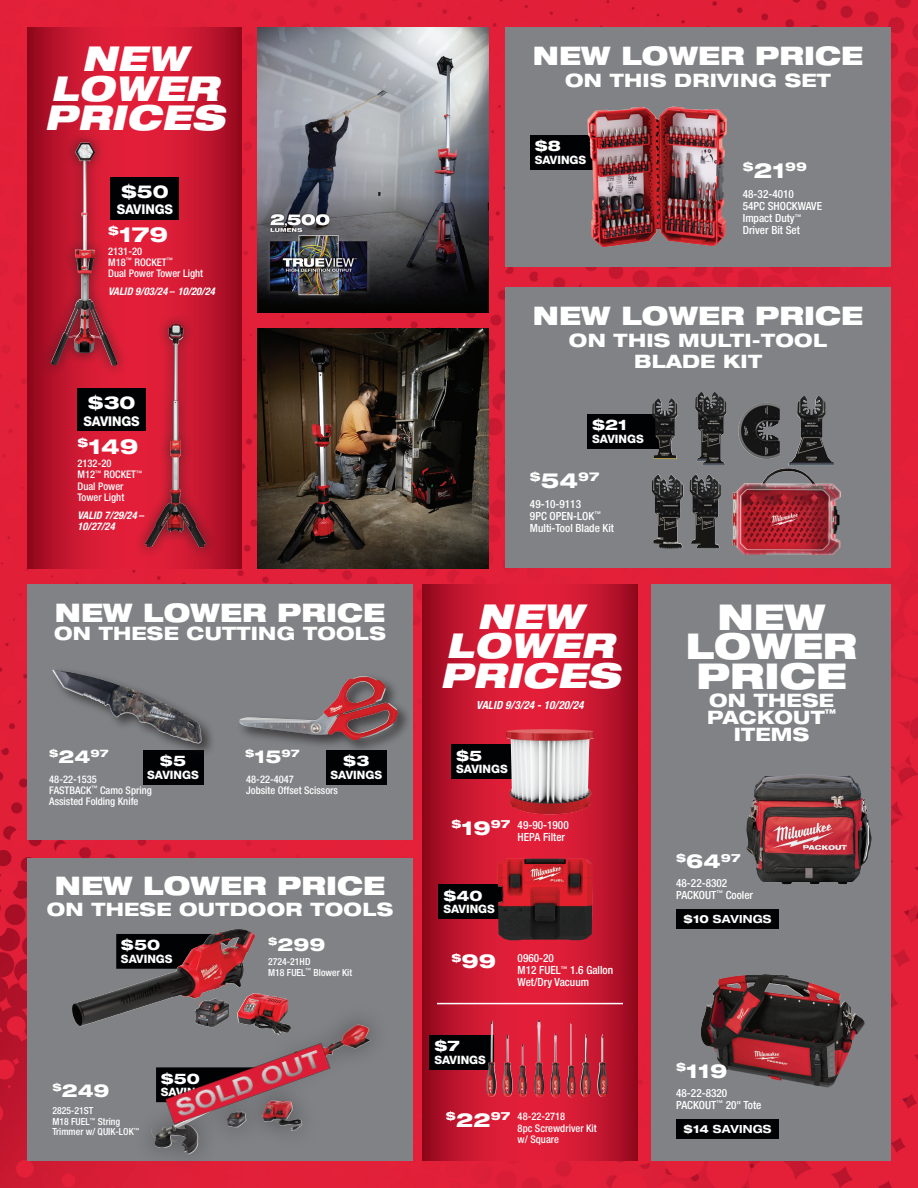
<style>
.page{position:relative;width:918px;height:1188px;background:#fff}
.page>*{position:absolute;margin:0;border:0;box-sizing:border-box;transform-origin:0 0}
.t1{font:900 expanded 35.7px/29.8px "Helvetica Neue LT Std";color:#fff;text-align:center}
.t2{font:italic 900 expanded 34.35px/29.4px "Helvetica Neue LT Std";letter-spacing:.015em;color:#fff;text-align:center}
.t3{font:900 expanded 25.65px "Helvetica Neue LT Std";color:#fff}
.t4{font:800 expanded 21px "Helvetica Neue LT Std";color:#fff}
.t5{font:800 expanded 19.5px "Helvetica Neue LT Std";color:#fff}
.t6{font:800 expanded 18.6px/17.1px "Helvetica Neue LT Std";letter-spacing:.015em;color:#fff;text-align:center}
.t7{font:800 expanded 18px "Helvetica Neue LT Std";color:#fff}
.t8{font:800 expanded 17.85px "Helvetica Neue LT Std";color:#fff}
.t9{font:800 expanded 14.7px "Helvetica Neue LT Std";color:#fff}
.t10{font:800 13.35px "Helvetica Neue LT Std";letter-spacing:-.01em;color:#fff;scale:.95 1}
.t11{font:800 expanded 12.3px "Helvetica Neue LT Std";color:#fff}
.t12{font:800 11.55px "Helvetica Neue LT Std";color:#fff}
.t13{font:800 expanded 11.4px "Helvetica Neue LT Std";color:#fff}
.t14{font:500 condensed 11.25px/12px "Helvetica Neue LT Std";color:#fff}
.t15{font:italic 700 condensed 11.25px "Helvetica Neue LT Std";color:#fff}
.t16{font:700 expanded 11.25px "Helvetica Neue LT Std";letter-spacing:.02em;color:#fff;scale:.94 1}
.t17{font:500 condensed 10.5px/11.2px "Helvetica Neue LT Std";color:#fff}
.t18{font:italic 700 condensed 10.5px/11.2px "Helvetica Neue LT Std";color:#fff}
.t19{font:800 expanded 10.5px "Helvetica Neue LT Std";color:#fff}
.t20{font:500 condensed 9.75px/10.5px "Helvetica Neue LT Std";color:#fff}
.s1{font-weight:500;font-style:normal}
.s2{font-size:18px}
.s3{font-size:21px}
.s4{font-size:19.5px}
.s5{font-weight:800}
</style>
<div class="page">
<img style="left:0;top:0;width:918px;height:1188px">
<svg style="left:423px;top:584px;width:214px;height:577px;background:#be172e"></svg>
<div style="left:27px;top:859px;width:386px;height:302px;background:#808285"></div>
<svg style="left:27px;top:27px;width:215px;height:541px;background:#c1152d"></svg>
<div style="left:111px;top:177px;width:68px;height:43px;background:#010203"></div>
<div style="left:78px;top:388px;width:68px;height:43px;background:#010203"></div>
<div style="left:40px;top:131px;width:89px;height:246px;background:#231f20;opacity:.75"></div>
<img style="left:51px;top:143px;width:67px;height:223px">
<div style="left:134px;top:312px;width:84px;height:247px;background:#231f20;opacity:.75"></div>
<img style="left:145px;top:324px;width:62px;height:224px">
<svg style="left:505px;top:27px;width:386px;height:240px;background:#83787b"></svg>
<div style="left:27px;top:584px;width:386px;height:256px;background:#808285"></div>
<div style="left:652px;top:584px;width:239px;height:577px;background:#808285"></div>
<svg style="left:505px;top:287px;width:386px;height:281px;background:#7b7578"></svg>
<svg style="left:530px;top:135px;width:76px;height:35px;background:#241213"></svg>
<div style="left:451px;top:744px;width:77px;height:35px;background:#010203"></div>
<svg style="left:439px;top:884px;width:76px;height:35px;background:#1a080a"></svg>
<div style="left:430px;top:1035px;width:64px;height:35px;background:#010203"></div>
<div style="left:587px;top:414px;width:77px;height:35px;background:#010203"></div>
<img style="left:602px;top:107px;width:71px;height:13px">
<img style="left:695px;top:392px;width:7px;height:19px">
<img style="left:257px;top:27px;width:231px;height:285px">
<img style="left:257px;top:328px;width:231px;height:240px">
<div style="left:143px;top:750px;width:60px;height:35px;background:#010203"></div>
<div style="left:326px;top:750px;width:61px;height:35px;background:#010203"></div>
<div style="left:49px;top:666px;width:167px;height:92px;background:#231f20;opacity:.75"></div>
<img style="left:52px;top:670px;width:150px;height:74px">
<div style="left:236px;top:673px;width:176px;height:81px;background:#231f20;opacity:.75"></div>
<img style="left:239px;top:677px;width:119px;height:63px">
<div style="left:133px;top:1004px;width:257px;height:170px;background:#231f20;opacity:.5"></div>
<img style="left:72px;top:929px;width:209px;height:106px">
<img style="left:506px;top:729px;width:88px;height:86px">
<img style="left:498px;top:859px;width:66px;height:5px">
<img style="left:486px;top:1020px;width:90px;height:77px">
<hr style="left:437px;top:1003px;width:186px;height:1px;background:#fff">
<div style="left:676px;top:910px;width:103px;height:19px;background:#010203"></div>
<img style="left:754px;top:774px;width:54px;height:25px">
<div style="left:676px;top:1119px;width:103px;height:20px;background:#010203"></div>
<img style="left:701px;top:974px;width:148px;height:114px">
<img style="left:135px;top:1010px;width:228px;height:178px">
<p class="t2" style="left:44px;top:44px;width:181px">NEW<br>LOWER<br>PRICES</p>
<p class="t8" style="left:121px;top:180px;width:49px">$50</p>
<p class="t10" style="left:117px;top:201px;width:61px">SAVINGS</p>
<p class="t4" style="left:108px;top:221px;width:61px"><sup>$</sup>179</p>
<p class="t17" style="left:108px;top:245px;width:96px">2131-20<br>M18<sup>™</sup> ROCKET<sup>™<br></sup>Dual Power Tower Light</p>
<p class="t18" style="left:108px;top:286px;width:108px">VALID 9/03/24 <span class="s1">–</span> 10/20/24</p>
<p class="t8" style="left:88px;top:391px;width:49px">$30</p>
<p class="t10" style="left:84px;top:413px;width:61px">SAVINGS</p>
<p class="t4" style="left:78px;top:433px;width:62px"><sup>$</sup>149</p>
<p class="t17" style="left:78px;top:458px;width:35px">2132-20</p>
<p class="t17" style="left:78px;top:469px;width:66px">M12<sup>™</sup> ROCKET<sup>™</sup></p>
<p class="t17" style="left:78px;top:480px;width:48px">Dual Power<br>Tower Light</p>
<p class="t18" style="left:78px;top:509px;width:68px">VALID 7/29/24 <span class="s1">–<br></span>10/27/24</p>
<p class="t3" style="left:55px;top:597px;width:332px">NEW LOWER PRICE</p>
<p class="t6" style="left:54px;top:624px;width:333px">ON THESE CUTTING TOOLS</p>
<p class="t19" style="left:49px;top:746px;width:61px">$<span class="s2">24</span>97</p>
<p class="t9" style="left:160px;top:752px;width:28px">$5</p>
<p class="t12" style="left:147px;top:768px;width:53px">SAVINGS</p>
<p class="t17" style="left:49px;top:773px;width:104px">48-22-1535<br>FASTBACK<sup>™</sup> Camo Spring<br>Assisted Folding Knife</p>
<p class="t19" style="left:245px;top:746px;width:56px">$<span class="s2">15</span>97</p>
<p class="t9" style="left:343px;top:752px;width:28px">$3</p>
<p class="t12" style="left:331px;top:768px;width:53px">SAVINGS</p>
<p class="t17" style="left:246px;top:773px;width:93px">48-22-4047<br>Jobsite Offset Scissors</p>
<p class="t3" style="left:55px;top:869px;width:332px">NEW LOWER PRICE</p>
<p class="t6" style="left:47px;top:901px;width:348px">ON THESE OUTDOOR TOOLS</p>
<p class="t9" style="left:121px;top:936px;width:41px">$50</p>
<p class="t12" style="left:121px;top:952px;width:53px">SAVINGS</p>
<p class="t7" style="left:52px;top:1079px;width:59px"><sup>$</sup>249</p>
<p class="t9" style="left:161px;top:1069px;width:41px">$50</p>
<p class="t12" style="left:161px;top:1085px;width:53px">SAVINGS</p>
<p class="t20" style="left:52px;top:1106px;width:69px">2825-21ST<br>M18 FUEL<sup>™</sup> String</p>
<p class="t20" style="left:52px;top:1127px;width:89px">Trimmer w/ QUIK-LOK<sup>™</sup></p>
<p class="t7" style="left:268px;top:933px;width:59px"><sup>$</sup>299</p>
<p class="t20" style="left:268px;top:956px;width:85px">2724-21HD<br>M18 FUEL<sup>™</sup> Blower Kit</p>
<p class="t3" style="left:533px;top:39px;width:332px">NEW LOWER PRICE</p>
<p class="t6" style="left:565px;top:71px;width:267px">ON THIS DRIVING SET</p>
<p class="t9" style="left:535px;top:137px;width:28px">$8</p>
<p class="t12" style="left:535px;top:153px;width:53px">SAVINGS</p>
<p class="t11" style="left:743px;top:159px;width:66px">$<span class="s3">21</span>99</p>
<p class="t14" style="left:743px;top:188px;width:81px">48-32-4010<br>54PC SHOCKWAVE</p>
<p class="t14" style="left:743px;top:212px;width:60px">Impact Duty<sup>™</sup></p>
<p class="t14" style="left:743px;top:224px;width:59px">Driver Bit Set</p>
<p class="t3" style="left:533px;top:299px;width:332px">NEW LOWER PRICE</p>
<p class="t6" style="left:569px;top:329px;width:260px;line-height:21.5px">ON THIS MULTI-TOOL<br>BLADE KIT</p>
<p class="t9" style="left:592px;top:415px;width:37px">$21</p>
<p class="t12" style="left:592px;top:432px;width:53px">SAVINGS</p>
<p class="t11" style="left:530px;top:469px;width:71px">$<span class="s3">54</span>97</p>
<p class="t14" style="left:530px;top:497px;width:72px">49-10-9113<br>9PC OPEN-LOK<sup>™</sup></p>
<p class="t14" style="left:530px;top:521px;width:86px">Multi-Tool Blade Kit</p>
<p class="t2" style="left:440px;top:601px;width:181px">NEW<br>LOWER<br>PRICES</p>
<p class="t15" style="left:476px;top:698px;width:109px">VALID 9/3/24 - 10/20/24</p>
<p class="t9" style="left:456px;top:746px;width:28px">$5</p>
<p class="t12" style="left:456px;top:762px;width:53px">SAVINGS</p>
<p class="t13" style="left:451px;top:817px;width:60px">$<span class="s4">19</span>97</p>
<p class="t14" style="left:518px;top:819px;width:53px">49-90-1900<br>HEPA Filter</p>
<p class="t9" style="left:443px;top:886px;width:41px">$40</p>
<p class="t12" style="left:443px;top:902px;width:53px">SAVINGS</p>
<p class="t5" style="left:451px;top:949px;width:46px"><sup>$</sup>99</p>
<p class="t14" style="left:518px;top:952px;width:97px">0960-20<br>M12 FUEL<sup>™</sup> 1.6 Gallon<br>Wet/Dry Vacuum</p>
<p class="t9" style="left:434px;top:1037px;width:27px">$7</p>
<p class="t12" style="left:434px;top:1053px;width:53px">SAVINGS</p>
<p class="t13" style="left:446px;top:1109px;width:66px">$<span class="s4">22</span>97</p>
<p class="t17" style="left:518px;top:1111px;width:81px">48-22-2718<br>8pc Screwdriver Kit w/ Square</p>
<p class="t1" style="left:717px;top:600px;width:110px">NEW</p>
<p class="t1" style="left:686px;top:630px;width:173px">LOWER<br>PRICE</p>
<p class="t6" style="left:709px;top:691px;width:126px">ON THESE</p>
<p class="t6" style="left:707px;top:708px;width:130px">PACKOUT<sup>™<br></sup>ITEMS</p>
<p class="t13" style="left:676px;top:850px;width:66px">$<span class="s4">64</span>97</p>
<p class="t14" style="left:676px;top:877px;width:78px">48-22-8302<br>PACKOUT<sup>™</sup> Cooler</p>
<p class="t16" style="left:684px;top:912px;width:95px"><span class="s5">$10</span> SAVINGS</p>
<p class="t5" style="left:676px;top:1059px;width:53px"><sup>$</sup>119</p>
<p class="t14" style="left:676px;top:1087px;width:87px">48-22-8320<br>PACKOUT<sup>™</sup> 20" Tote</p>
<p class="t16" style="left:684px;top:1122px;width:95px"><span class="s5">$14</span> SAVINGS</p>
</div>
